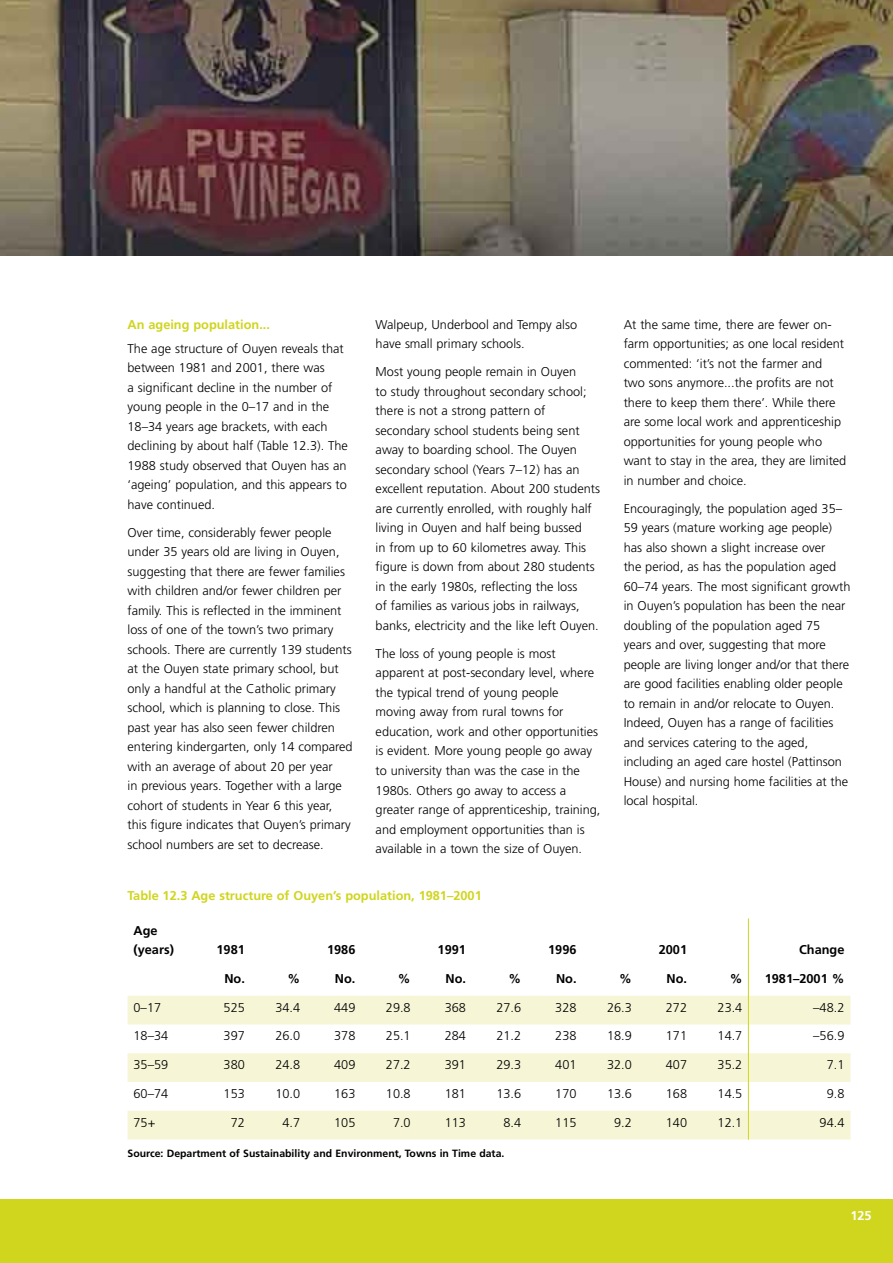
<style>
.page{position:relative;width:893px;height:1263px;background:#fff}
.page>*{position:absolute;margin:0;border:0;box-sizing:border-box;transform-origin:0 0}
.t1{font:300 12.75px/19.5px "Frutiger";color:#000}
.t2{font:700 12.75px "Frutiger";color:#d0d51d}
.t3{font:700 12.75px/19.5px "Frutiger";color:#000}
.t4{font:700 12.75px "Frutiger";color:#fff}
.t5{font:700 10.5px "Frutiger";color:#000}
</style>
<div class="page">
<div style="left:0;top:1200px;width:893px;height:63px;background:#d0d51d"></div>
<img style="left:0;top:0;width:893px;height:255px">
<svg style="left:128px;top:996px;width:722px;height:143px;fill:#f6f6d7"></svg>
<hr style="left:748px;top:918px;width:1px;height:221px;background:#d0d51d">
<p class="t2" style="left:128px;top:317px;width:144px">An ageing population...</p>
<p class="t1" style="left:128px;top:338px;width:222px">The age structure of Ouyen reveals that between 1981 and 2001, there was<br>a significant decline in the number of young people in the 0–17 and in the 18–34 years age brackets, with each declining by about half (Table 12.3). The 1988 study observed that Ouyen has an ‘ageing’ population, and this appears to have continued.</p>
<p class="t1" style="left:128px;top:522px;width:227px">Over time, considerably fewer people under 35 years old are living in Ouyen, suggesting that there are fewer families with children and/or fewer children per family. This is reflected in the imminent loss of one of the town’s two primary schools. There are currently 139 students at the Ouyen state primary school, but only a handful at the Catholic primary school, which is planning to close. This past year has also seen fewer children entering kindergarten, only 14 compared with an average of about 20 per year<br>in previous years. Together with a large cohort of students in Year 6 this year, this figure indicates that Ouyen’s primary school numbers are set to decrease.</p>
<p class="t1" style="left:376px;top:315px;width:203px">Walpeup, Underbool and Tempy also have small primary schools.</p>
<p class="t1" style="left:376px;top:362px;width:226px">Most young people remain in Ouyen<br>to study throughout secondary school; there is not a strong pattern of secondary school students being sent away to boarding school. The Ouyen secondary school (Years 7–12) has an excellent reputation. About 200 students are currently enrolled, with roughly half living in Ouyen and half being bussed<br>in from up to 60 kilometres away. This figure is down from about 280 students in the early 1980s, reflecting the loss<br>of families as various jobs in railways, banks, electricity and the like left Ouyen.</p>
<p class="t1" style="left:376px;top:644px;width:226px">The loss of young people is most apparent at post-secondary level, where the typical trend of young people moving away from rural towns for education, work and other opportunities is evident. More young people go away to university than was the case in the 1980s. Others go away to access a greater range of apprenticeship, training, and employment opportunities than is available in a town the size of Ouyen.</p>
<p class="t1" style="left:624px;top:315px;width:224px">At the same time, there are fewer on&shy;farm opportunities; as one local resident commented: ‘it’s not the farmer and two sons anymore...the profits are not there to keep them there’. While there are some local work and apprenticeship opportunities for young people who want to stay in the area, they are limited in number and choice.</p>
<p class="t1" style="left:624px;top:499px;width:228px">Encouragingly, the population aged 35– 59 years (mature working age people) has also shown a slight increase over<br>the period, as has the population aged 60–74 years. The most significant growth in Ouyen’s population has been the near doubling of the population aged 75 years and over, suggesting that more people are living longer and/or that there are good facilities enabling older people to remain in and/or relocate to Ouyen.<br>Indeed, Ouyen has a range of facilities and services catering to the aged, including an aged care hostel (Pattinson House) and nursing home facilities at the local hospital.</p>
<p class="t2" style="left:128px;top:888px;width:356px">Table 12.3 Age structure of Ouyen’s population, 1981–2001</p>
<p class="t3" style="left:134px;top:920px;width:42px">Age (years)</p>
<p class="t3" style="left:217px;top:940px;width:30px">1981</p>
<p class="t3" style="left:327px;top:940px;width:30px">1986</p>
<p class="t3" style="left:438px;top:940px;width:30px">1991</p>
<p class="t3" style="left:548px;top:940px;width:30px">1996</p>
<p class="t3" style="left:659px;top:940px;width:30px">2001</p>
<p class="t3" style="left:799px;top:940px;width:47px">Change</p>
<p class="t3" style="left:224px;top:969px;width:22px">No.</p>
<p class="t3" style="left:287px;top:969px;width:14px">%</p>
<p class="t3" style="left:335px;top:969px;width:22px">No.</p>
<p class="t3" style="left:398px;top:969px;width:14px">%</p>
<p class="t3" style="left:445px;top:969px;width:22px">No.</p>
<p class="t3" style="left:508px;top:969px;width:14px">%</p>
<p class="t3" style="left:556px;top:969px;width:22px">No.</p>
<p class="t3" style="left:619px;top:969px;width:14px">%</p>
<p class="t3" style="left:667px;top:969px;width:22px">No.</p>
<p class="t3" style="left:730px;top:969px;width:14px">%</p>
<p class="t3" style="left:765px;top:969px;width:81px">1981–2001 %</p>
<p class="t1" style="left:134px;top:997px;width:29px">0–17</p>
<p class="t1" style="left:224px;top:997px;width:23px">525</p>
<p class="t1" style="left:275px;top:997px;width:26px">34.4</p>
<p class="t1" style="left:334px;top:997px;width:23px">449</p>
<p class="t1" style="left:386px;top:997px;width:26px">29.8</p>
<p class="t1" style="left:445px;top:997px;width:23px">368</p>
<p class="t1" style="left:496px;top:997px;width:26px">27.6</p>
<p class="t1" style="left:555px;top:997px;width:23px">328</p>
<p class="t1" style="left:607px;top:997px;width:26px">26.3</p>
<p class="t1" style="left:666px;top:997px;width:23px">272</p>
<p class="t1" style="left:718px;top:997px;width:26px">23.4</p>
<p class="t1" style="left:813px;top:997px;width:33px">–48.2</p>
<p class="t1" style="left:134px;top:1026px;width:36px">18–34</p>
<p class="t1" style="left:224px;top:1026px;width:23px">397</p>
<p class="t1" style="left:275px;top:1026px;width:26px">26.0</p>
<p class="t1" style="left:334px;top:1026px;width:23px">378</p>
<p class="t1" style="left:386px;top:1026px;width:26px">25.1</p>
<p class="t1" style="left:445px;top:1026px;width:23px">284</p>
<p class="t1" style="left:496px;top:1026px;width:26px">21.2</p>
<p class="t1" style="left:555px;top:1026px;width:23px">238</p>
<p class="t1" style="left:607px;top:1026px;width:26px">18.9</p>
<p class="t1" style="left:666px;top:1026px;width:23px">171</p>
<p class="t1" style="left:718px;top:1026px;width:26px">14.7</p>
<p class="t1" style="left:813px;top:1026px;width:33px">–56.9</p>
<p class="t1" style="left:134px;top:1055px;width:36px">35–59</p>
<p class="t1" style="left:224px;top:1055px;width:23px">380</p>
<p class="t1" style="left:275px;top:1055px;width:26px">24.8</p>
<p class="t1" style="left:334px;top:1055px;width:23px">409</p>
<p class="t1" style="left:386px;top:1055px;width:26px">27.2</p>
<p class="t1" style="left:445px;top:1055px;width:23px">391</p>
<p class="t1" style="left:496px;top:1055px;width:26px">29.3</p>
<p class="t1" style="left:555px;top:1055px;width:23px">401</p>
<p class="t1" style="left:607px;top:1055px;width:26px">32.0</p>
<p class="t1" style="left:666px;top:1055px;width:23px">407</p>
<p class="t1" style="left:718px;top:1055px;width:26px">35.2</p>
<p class="t1" style="left:827px;top:1055px;width:19px">7.1</p>
<p class="t1" style="left:134px;top:1084px;width:36px">60–74</p>
<p class="t1" style="left:224px;top:1084px;width:23px">153</p>
<p class="t1" style="left:275px;top:1084px;width:26px">10.0</p>
<p class="t1" style="left:334px;top:1084px;width:23px">163</p>
<p class="t1" style="left:386px;top:1084px;width:26px">10.8</p>
<p class="t1" style="left:445px;top:1084px;width:23px">181</p>
<p class="t1" style="left:496px;top:1084px;width:26px">13.6</p>
<p class="t1" style="left:555px;top:1084px;width:23px">170</p>
<p class="t1" style="left:607px;top:1084px;width:26px">13.6</p>
<p class="t1" style="left:666px;top:1084px;width:23px">168</p>
<p class="t1" style="left:718px;top:1084px;width:26px">14.5</p>
<p class="t1" style="left:827px;top:1084px;width:19px">9.8</p>
<p class="t1" style="left:134px;top:1112px;width:23px">75+</p>
<p class="t1" style="left:231px;top:1112px;width:16px">72</p>
<p class="t1" style="left:282px;top:1112px;width:19px">4.7</p>
<p class="t1" style="left:334px;top:1112px;width:23px">105</p>
<p class="t1" style="left:393px;top:1112px;width:19px">7.0</p>
<p class="t1" style="left:445px;top:1112px;width:23px">113</p>
<p class="t1" style="left:504px;top:1112px;width:19px">8.4</p>
<p class="t1" style="left:555px;top:1112px;width:23px">115</p>
<p class="t1" style="left:614px;top:1112px;width:19px">9.2</p>
<p class="t1" style="left:666px;top:1112px;width:23px">140</p>
<p class="t1" style="left:718px;top:1112px;width:26px">12.1</p>
<p class="t1" style="left:820px;top:1112px;width:26px">94.4</p>
<p class="t5" style="left:128px;top:1147px;width:378px">Source: Department of Sustainability and Environment, Towns in Time data.</p>
<p class="t4" style="left:850px;top:1208px;width:23px">125</p>
</div>
